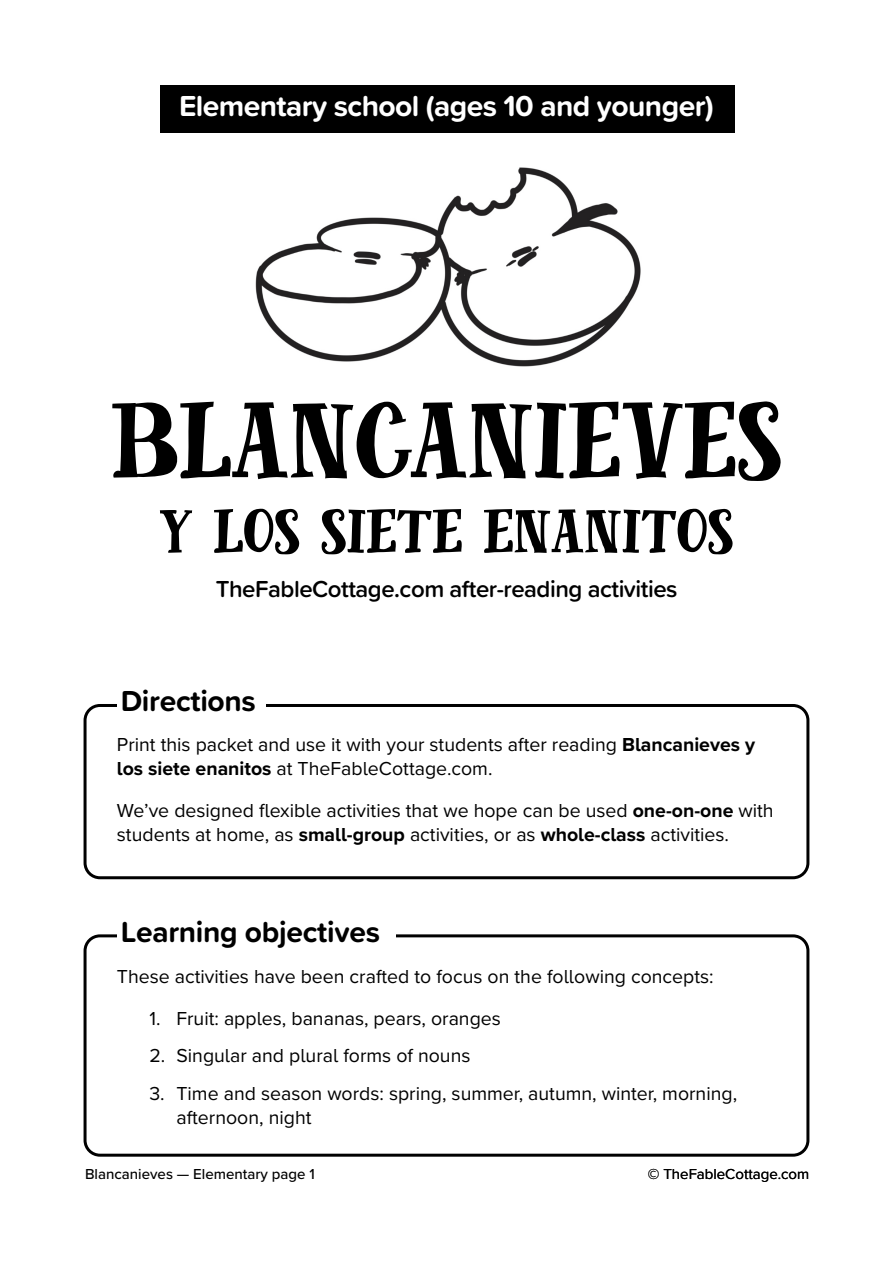
<style>
.page{position:relative;width:893px;height:1263px;background:#fff}
.page>*{position:absolute;margin:0;border:0;box-sizing:border-box;transform-origin:0 0}
.t1{font:157.5px "Fairy Tales";color:#000}
.t2{font:90px "Fairy Tales";color:#000}
.t3{font:700 30px "Proxima Soft";letter-spacing:-.02em;color:#fff}
.t4{font:700 30px "Proxima Soft";letter-spacing:-.01em;color:#000}
.t5{font:600 24px "Proxima Soft";letter-spacing:-.02em;color:#000}
.t6{font:19.5px/24px "Proxima Nova";color:#000}
.t7{font:500 15px "Proxima Nova";color:#000}
.t8{font:15px "Proxima Nova";color:#000}
.s1{font-weight:700}
</style>
<div class="page">
<div style="left:84px;top:934px;width:725px;height:223px;background:#fff;border:3px solid #000;border-radius:15px"></div>
<div style="left:117px;top:920px;width:278px;height:28px;background:#fff"></div>
<div style="left:84px;top:704px;width:725px;height:175px;background:#fff;border:3px solid #000;border-radius:15px"></div>
<div style="left:117px;top:690px;width:149px;height:27px;background:#fff"></div>
<div style="left:160px;top:85px;width:574px;height:47px;background:#000"></div>
<img style="left:255px;top:167px;width:386px;height:200px">
<h3 class="t3" style="left:179px;top:92px;width:536px">Elementary school (ages 10 and younger)</h3>
<h1 class="t1" style="left:111px;top:331px;width:673px">blancanieves</h1>
<h2 class="t2" style="left:159px;top:468px;width:576px">y los siete enanitos</h2>
<p class="t5" style="left:216px;top:577px;width:463px">TheFableCottage.com after-reading activities</p>
<h3 class="t4" style="left:121px;top:687px;width:137px">Directions</h3>
<p class="t6" style="left:117px;top:733px;width:640px">Print this packet and use it with your students after reading <span class="s1">Blancanieves y los siete enanitos</span> at TheFableCottage.com.</p>
<p class="t6" style="left:117px;top:799px;width:658px">We’ve designed flexible activities that we hope can be used <span class="s1">one-on-one</span> with students at home, as <span class="s1">small-group</span> activities, or as <span class="s1">whole-class</span> activities.</p>
<h3 class="t4" style="left:121px;top:918px;width:261px">Learning objectives</h3>
<p class="t6" style="left:117px;top:965px;width:598px">These activities have been crafted to focus on the following concepts:</p>
<p class="t6" style="left:149px;top:1007px;width:353px">1. Fruit: apples, bananas, pears, oranges</p>
<p class="t6" style="left:149px;top:1045px;width:323px">2. Singular and plural forms of nouns</p>
<p class="t6" style="left:176px;top:1082px;width:562px;text-indent:-27px">3. Time and season words: spring, summer, autumn, winter, morning, afternoon, night</p>
<p class="t7" style="left:85px;top:1167px;width:231px">Blancanieves — Elementary page 1</p>
<p class="t8" style="left:648px;top:1167px;width:163px">© TheFableCottage.com</p>
</div>
